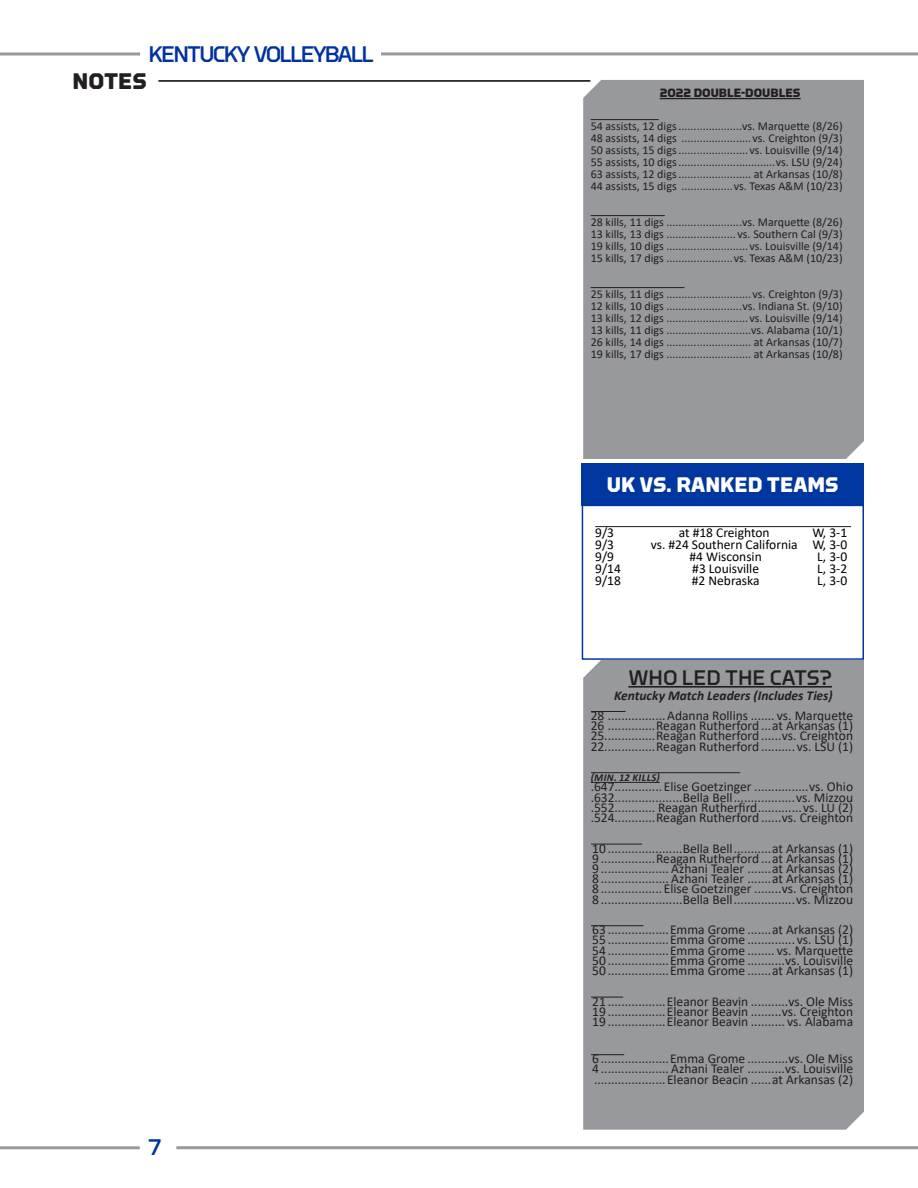
<style>
.page{position:relative;width:918px;height:1188px;background:#fff}
.page>*{position:absolute;margin:0;border:0;box-sizing:border-box;transform-origin:0 0}
.t1{font:500 22.5px "Torque";letter-spacing:-.08em;color:#0032a1}
.t2{font:700 22.5px "Torque";color:#231f20}
.t3{font:700 21px "Torque";color:#fff}
.t4{font:500 21px "Torque";color:#231f20}
.t5{font:13.5px "Calibri";color:#231f20}
.t6{font:13.5px "Calibri";color:#000}
.t7{font:italic 700 13.5px "Calibri";color:#231f20}
.t8{font:12px "Calibri";color:#231f20}
.t9{font:700 12px "Torque";color:#231f20}
.t10{font:italic 700 10.5px "Calibri";letter-spacing:.04em;color:#231f20}
</style>
<div class="page">
<hr style="left:381px;top:52px;width:537px;height:3px;background:#97999c">
<svg style="left:0;top:52px;width:140px;height:4px"></svg>
<hr style="left:176px;top:1146px;width:742px;height:3px;background:#97999c">
<hr style="left:0;top:1146px;width:140px;height:3px;background:#97999c">
<hr style="left:158px;top:80px;width:432px;height:2px;background:#000">
<div style="left:583px;top:80px;width:281px;height:379px;background:#97999c"></div>
<hr style="left:660px;top:98px;width:141px;height:1px;background:#231f20">
<hr style="left:591px;top:119px;width:68px;height:1px;background:#231f20">
<hr style="left:591px;top:215px;width:74px;height:1px;background:#231f20">
<hr style="left:591px;top:287px;width:94px;height:1px;background:#231f20">
<hr style="left:595px;top:526px;width:256px;height:1px;background:#231f20">
<div style="left:582px;top:505px;width:282px;height:155px;border:2px solid #0036a0"></div>
<div style="left:582px;top:463px;width:282px;height:42px;background:#0036a0"></div>
<div style="left:583px;top:660px;width:281px;height:470px;background:#97999c"></div>
<hr style="left:628px;top:686px;width:204px;height:2px;background:#231f20">
<hr style="left:591px;top:711px;width:35px;height:1px;background:#231f20">
<hr style="left:591px;top:772px;width:149px;height:1px;background:#231f20">
<hr style="left:591px;top:782px;width:69px;height:1px;background:#231f20">
<hr style="left:591px;top:844px;width:51px;height:1px;background:#231f20">
<hr style="left:591px;top:925px;width:52px;height:1px;background:#231f20">
<hr style="left:591px;top:997px;width:32px;height:1px;background:#231f20">
<hr style="left:591px;top:1054px;width:33px;height:1px;background:#231f20">
<h1 class="t1" style="left:149px;top:41px;width:227px">KENTUCKY VOLLEYBALL</h1>
<p class="t2" style="left:73px;top:68px;width:76px">NOTES</p>
<h1 class="t1" style="left:148px;top:1135px;width:15px">7</h1>
<p class="t9" style="left:660px;top:86px;width:142px">2022 DOUBLE-DOUBLES</p>
<p class="t8" style="left:591px;top:118px;width:254px">54 assists, 12 digs.....................vs. Marquette (8/26)</p>
<p class="t8" style="left:591px;top:130px;width:253px">48 assists, 14 digs ....................... vs. Creighton (9/3)</p>
<p class="t8" style="left:591px;top:142px;width:253px">50 assists, 15 digs.......................vs. Louisville (9/14)</p>
<p class="t8" style="left:591px;top:154px;width:253px">55 assists, 10 digs................................vs. LSU (9/24)</p>
<p class="t8" style="left:591px;top:166px;width:253px">63 assists, 12 digs........................ at Arkansas (10/8)</p>
<p class="t8" style="left:591px;top:178px;width:254px">44 assists, 15 digs .................vs. Texas A&amp;M (10/23)</p>
<p class="t8" style="left:591px;top:214px;width:254px">28 kills, 11 digs .........................vs. Marquette (8/26)</p>
<p class="t8" style="left:591px;top:226px;width:253px">13 kills, 13 digs ....................... vs. Southern Cal (9/3)</p>
<p class="t8" style="left:591px;top:238px;width:253px">19 kills, 10 digs ...........................vs. Louisville (9/14)</p>
<p class="t8" style="left:591px;top:250px;width:254px">15 kills, 17 digs ......................vs. Texas A&amp;M (10/23)</p>
<p class="t8" style="left:591px;top:286px;width:253px">25 kills, 11 digs ............................ vs. Creighton (9/3)</p>
<p class="t8" style="left:591px;top:298px;width:253px">12 kills, 10 digs .........................vs. Indiana St. (9/10)</p>
<p class="t8" style="left:591px;top:310px;width:253px">13 kills, 12 digs ...........................vs. Louisville (9/14)</p>
<p class="t8" style="left:591px;top:322px;width:253px">13 kills, 11 digs ............................vs. Alabama (10/1)</p>
<p class="t8" style="left:591px;top:334px;width:253px">26 kills, 14 digs ............................ at Arkansas (10/7)</p>
<p class="t8" style="left:591px;top:346px;width:253px">19 kills, 17 digs ............................ at Arkansas (10/8)</p>
<p class="t3" style="left:607px;top:473px;width:233px">UK VS. RANKED TEAMS</p>
<p class="t6" style="left:595px;top:523px;width:20px">9/3</p>
<p class="t6" style="left:679px;top:523px;width:92px">at #18 Creighton</p>
<p class="t6" style="left:812px;top:523px;width:36px">W, 3-1</p>
<p class="t6" style="left:595px;top:535px;width:20px">9/3</p>
<p class="t6" style="left:651px;top:535px;width:198px">vs. #24 Southern California W, 3-0</p>
<p class="t6" style="left:595px;top:547px;width:20px">9/9</p>
<p class="t6" style="left:690px;top:547px;width:74px">#4 Wisconsin</p>
<p class="t6" style="left:817px;top:547px;width:32px">L, 3-0</p>
<p class="t6" style="left:595px;top:559px;width:27px">9/14</p>
<p class="t6" style="left:692px;top:559px;width:68px">#3 Louisville</p>
<p class="t6" style="left:817px;top:559px;width:32px">L, 3-2</p>
<p class="t6" style="left:595px;top:571px;width:27px">9/18</p>
<p class="t6" style="left:692px;top:571px;width:69px">#2 Nebraska</p>
<p class="t6" style="left:817px;top:571px;width:32px">L, 3-0</p>
<p class="t4" style="left:628px;top:665px;width:205px">WHO LED THE CATS?</p>
<p class="t7" style="left:614px;top:686px;width:220px">Kentucky Match Leaders (Includes Ties)</p>
<p class="t5" style="left:591px;top:706px;width:264px">28 .................Adanna Rollins ....... vs. Marquette</p>
<p class="t5" style="left:591px;top:716px;width:264px">26 ..............Reagan Rutherford ...at Arkansas (1)</p>
<p class="t5" style="left:591px;top:727px;width:264px">25...............Reagan Rutherford ......vs. Creighton</p>
<p class="t5" style="left:591px;top:737px;width:264px">22...............Reagan Rutherford .......... vs. LSU (1)</p>
<p class="t10" style="left:591px;top:770px;width:71px">(MIN. 12 KILLS)</p>
<p class="t5" style="left:591px;top:778px;width:264px">.647..............Elise Goetzinger ................vs. Ohio</p>
<p class="t5" style="left:591px;top:788px;width:264px">.632....................Bella Bell..................vs. Mizzou</p>
<p class="t5" style="left:591px;top:798px;width:264px">.552............ Reagan Rutherfird.............vs. LU (2)</p>
<p class="t5" style="left:591px;top:808px;width:264px">.524............Reagan Rutherford ......vs. Creighton</p>
<p class="t5" style="left:592px;top:839px;width:262px">10 ......................Bella Bell...........at Arkansas (1)</p>
<p class="t5" style="left:592px;top:849px;width:262px">9 ................Reagan Rutherford ...at Arkansas (1)</p>
<p class="t5" style="left:592px;top:859px;width:262px">9 .................... Azhani Tealer .......at Arkansas (2)</p>
<p class="t5" style="left:592px;top:869px;width:262px">8 .................... Azhani Tealer .......at Arkansas (1)</p>
<p class="t5" style="left:592px;top:880px;width:262px">8 ..................Elise Goetzinger ........vs. Creighton</p>
<p class="t5" style="left:592px;top:890px;width:262px">8 ........................Bella Bell..................vs. Mizzou</p>
<p class="t5" style="left:592px;top:920px;width:262px">63 ..................Emma Grome .......at Arkansas (2)</p>
<p class="t5" style="left:592px;top:931px;width:262px">55 ..................Emma Grome .............. vs. LSU (1)</p>
<p class="t5" style="left:592px;top:941px;width:263px">54 ..................Emma Grome ........ vs. Marquette</p>
<p class="t5" style="left:592px;top:951px;width:262px">50 ..................Emma Grome ...........vs. Louisville</p>
<p class="t5" style="left:592px;top:961px;width:262px">50 ..................Emma Grome .......at Arkansas (1)</p>
<p class="t5" style="left:592px;top:992px;width:262px">21 .................Eleanor Beavin ...........vs. Ole Miss</p>
<p class="t5" style="left:592px;top:1002px;width:262px">19 .................Eleanor Beavin .........vs. Creighton</p>
<p class="t5" style="left:592px;top:1012px;width:262px">19 .................Eleanor Beavin .......... vs. Alabama</p>
<p class="t5" style="left:592px;top:1049px;width:262px">6 ....................Emma Grome ............vs. Ole Miss</p>
<p class="t5" style="left:592px;top:1060px;width:262px">4 .................... Azhani Tealer ...........vs. Louisville</p>
<p class="t5" style="left:594px;top:1070px;width:261px">.....................Eleanor Beacin ......at Arkansas (2)</p>
</div>
